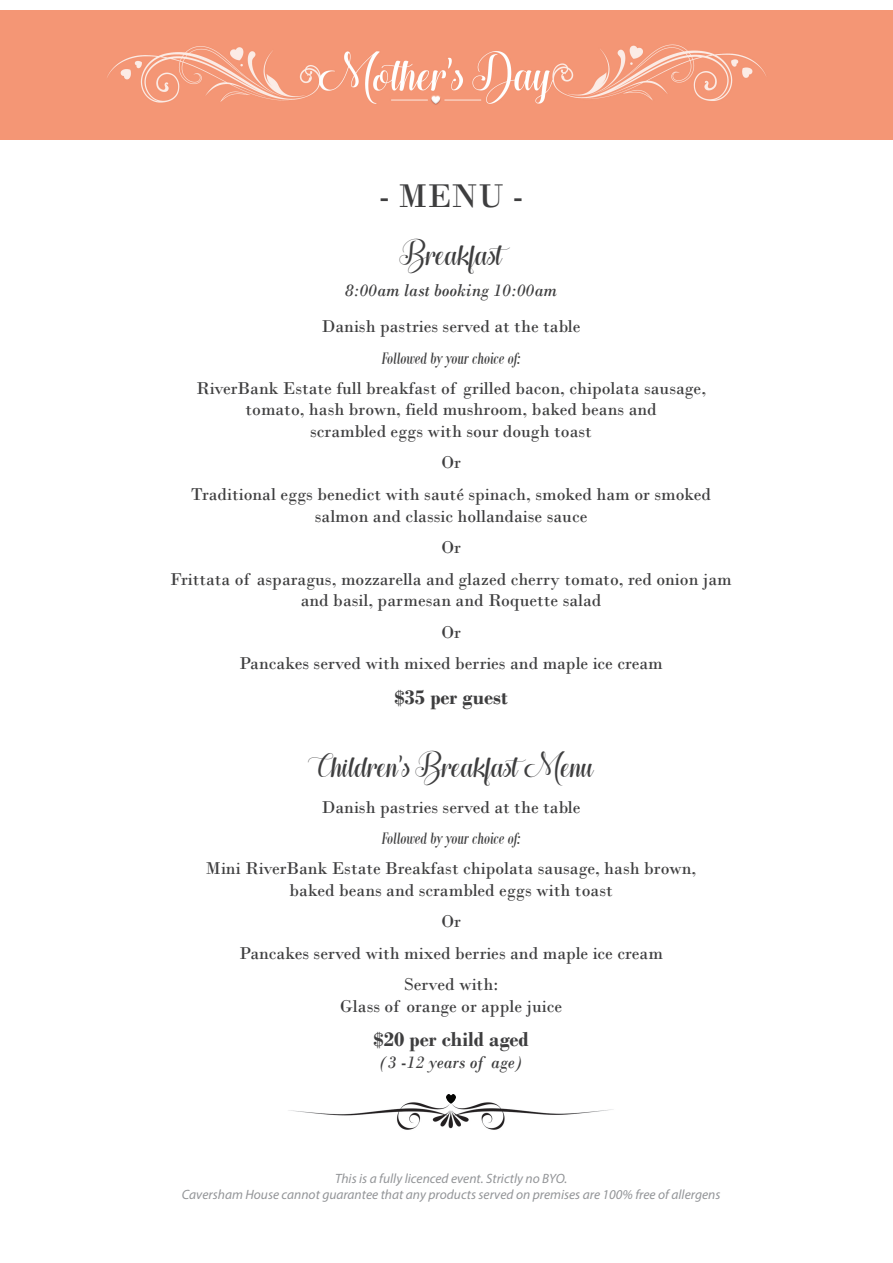
<style>
.page{position:relative;width:893px;height:1263px;background:#fff}
.page>*{position:absolute;margin:0;border:0;box-sizing:border-box;transform-origin:0 0}
.t1{font:34.5px "Hugsand Kissesxoxo Demo";color:#3e3e3f}
.t2{font:34.5px "Bodoni";color:#3e3e3f}
.t3{font:700 21px "Bodoni";color:#3e3e3f}
.t4{font:18px/31.5px "Bodoni";color:#3e3e3f;text-align:center}
.t5{font:italic 18px "Bodoni MT Condensed";color:#3e3e3f}
.t6{font:italic 18px "Bodoni";color:#3e3e3f}
.t7{font:italic 13.5px/16.2px "Myriad Pro";color:#939598;text-align:center}
</style>
<div class="page">
<img style="left:288px;top:1102px;width:325px;height:28px">
<svg style="left:446px;top:1094px;width:10px;height:9px"></svg>
<img style="left:0;top:10px;width:893px;height:129px">
<h1 class="t2" style="left:379px;top:176px;width:146px">- MENU -</h1>
<h1 class="t1" style="left:400px;top:233px;width:104px">Breakfast</h1>
<p class="t6" style="left:345px;top:280px;width:214px">8:00am last booking 10:00am</p>
<p class="t4" style="left:322px;top:311px;width:260px">Danish pastries served at the table</p>
<p class="t5" style="left:382px;top:347px;width:140px">Followed by your choice of:</p>
<p class="t4" style="left:196px;top:377px;width:512px;line-height:21.6px">RiverBank Estate full breakfast of grilled bacon, chipolata sausage, tomato, hash brown, field mushroom, baked beans and<br>scrambled eggs with sour dough toast</p>
<p class="t4" style="left:191px;top:447px;width:522px">Or<br>Traditional eggs benedict with sauté spinach, smoked ham or smoked</p>
<p class="t4" style="left:170px;top:500px;width:563px">salmon and classic hollandaise sauce<br>Or<br>Frittata of asparagus, mozzarella and glazed cherry tomato, red onion jam</p>
<p class="t4" style="left:239px;top:585px;width:425px">and basil, parmesan and Roquette salad<br>Or<br>Pancakes served with mixed berries and maple ice cream</p>
<p class="t3" style="left:394px;top:684px;width:115px">$35 per guest</p>
<h1 class="t1" style="left:308px;top:744px;width:287px">Children’s Breakfast Menu</h1>
<p class="t4" style="left:322px;top:791px;width:260px">Danish pastries served at the table</p>
<p class="t5" style="left:382px;top:827px;width:140px">Followed by your choice of:</p>
<p class="t4" style="left:206px;top:857px;width:492px;line-height:21.6px">Mini RiverBank Estate Breakfast chipolata sausage, hash brown, baked beans and scrambled eggs with toast</p>
<p class="t4" style="left:239px;top:906px;width:425px">Or<br>Pancakes served with mixed berries and maple ice cream<br>Served with:</p>
<p class="t4" style="left:340px;top:990px;width:223px">Glass of orange or apple juice</p>
<p class="t3" style="left:373px;top:1027px;width:157px">$20 per child aged</p>
<p class="t6" style="left:379px;top:1051px;width:146px">(3 -12 years of age)</p>
<p class="t7" style="left:182px;top:1170px;width:540px">This is a fully licenced event. Strictly no BYO.<br>Caversham House cannot guarantee that any products served on premises are 100% free of allergens</p>
</div>
